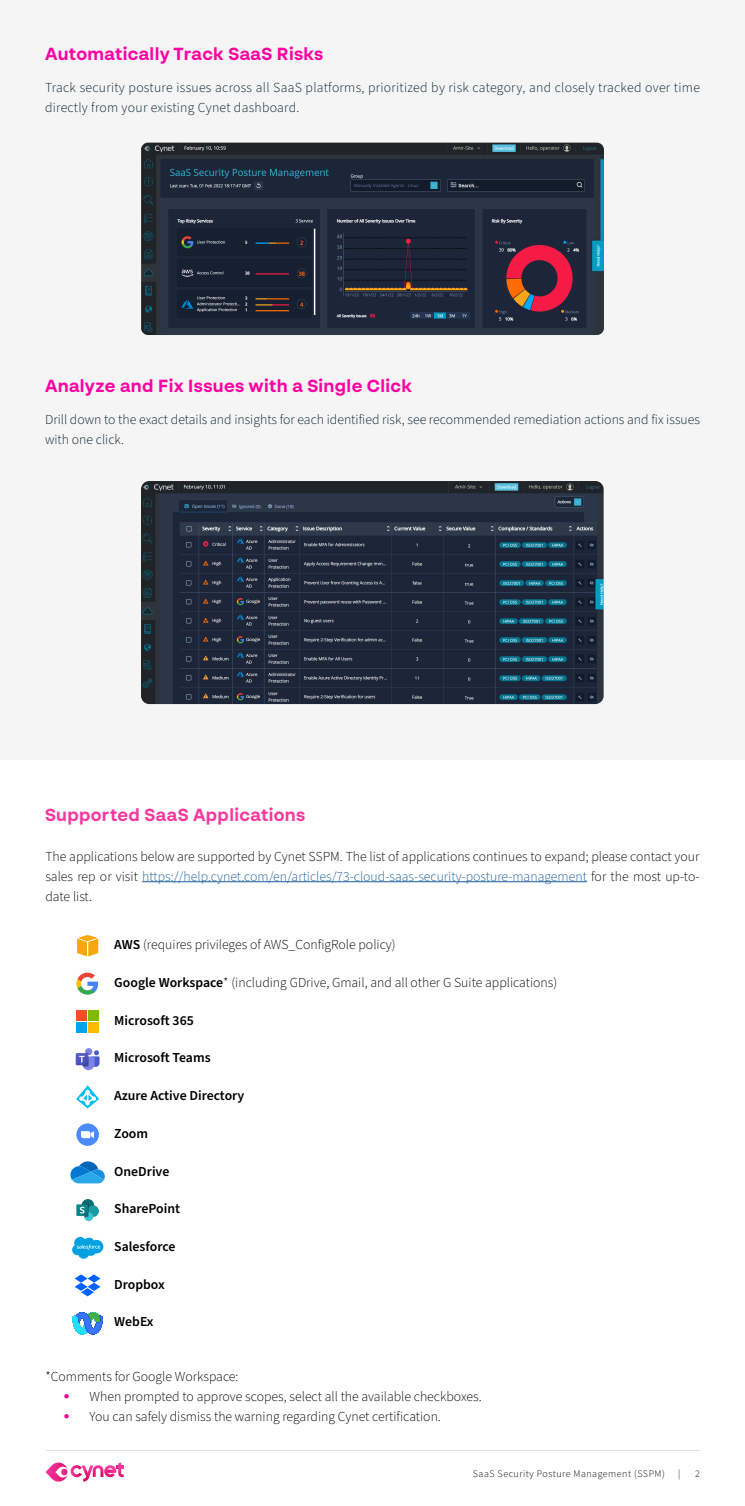
<style>
.page{position:relative;width:745px;height:1506px;background:#fff}
.page>*{position:absolute;margin:0;border:0;box-sizing:border-box;transform-origin:0 0}
.t1{font:700 17.5px "BR Sonoma";letter-spacing:.02em;color:#ff00a3}
.t2{font:700 17.5px "BR Sonoma";letter-spacing:.02em;color:#f9379f}
.body{font:300 13.75px/20px "Source Sans Pro";color:#000;text-align:justify}
.t3{font:300 13.75px/20px "Source Sans Pro";letter-spacing:.01em;color:#001c2c}
.body-2{font:600 13.75px "Source Sans Pro";color:#000}
.t4{font:300 10px "Source Sans Pro";letter-spacing:.05em;color:#000}
.s1{color:#175d9e}
.s2{font-weight:600}
.s3{font-family:"BR Sonoma";font-weight:600;color:#ed028c}
</style>
<div class="page">
<div style="left:0;top:0;width:744px;height:759px;background:#f5f5f5"></div>
<img style="left:141px;top:143px;width:462px;height:192px">
<hr style="left:142px;top:881px;width:444px;height:1px;background:#175d9e">
<svg style="left:45px;top:1462px;width:79px;height:20px"></svg>
<hr style="left:46px;top:1450px;width:653px;height:1px;background:#e3e0e6">
<img style="left:141px;top:481px;width:462px;height:223px">
<svg style="left:76px;top:1085px;width:23px;height:23px"></svg>
<svg style="left:75px;top:1274px;width:25px;height:22px"></svg>
<div style="left:76px;top:1010px;width:11px;height:11px;background:#f25022"></div>
<div style="left:88px;top:1010px;width:11px;height:11px;background:#7fba00"></div>
<div style="left:76px;top:1022px;width:11px;height:10px;background:#00a4ef"></div>
<div style="left:88px;top:1022px;width:11px;height:10px;background:#ffb900"></div>
<div style="left:85px;top:1048px;width:7px;height:7px;background:#7b83eb;border-radius:50%"></div>
<svg style="left:76px;top:1050px;width:23px;height:20px"></svg>
<svg style="left:70px;top:1161px;width:35px;height:22px"></svg>
<svg style="left:72px;top:1237px;width:31px;height:22px"></svg>
<div style="left:82px;top:1199px;width:12px;height:13px;background:#036c70;border-radius:50%"></div>
<div style="left:87px;top:1205px;width:12px;height:12px;background:#1a9ba1;border-radius:50%"></div>
<svg style="left:84px;top:1212px;width:9px;height:9px"></svg>
<svg style="left:76px;top:1204px;width:13px;height:13px"></svg>
<svg style="left:72px;top:1312px;width:31px;height:22px"></svg>
<svg style="left:77px;top:1124px;width:22px;height:22px"></svg>
<svg style="left:76px;top:973px;width:22px;height:22px"></svg>
<svg style="left:77px;top:935px;width:21px;height:21px"></svg>
<h3 class="t1" style="left:45px;top:43px;width:279px">Automatically Track SaaS Risks</h3>
<h3 class="t3" style="left:45px;top:78px;width:656px">Track security posture issues across all SaaS platforms, prioritized by risk category, and closely tracked over time directly from your existing Cynet dashboard.</h3>
<h3 class="t1" style="left:45px;top:375px;width:368px">Analyze and Fix Issues with a Single Click</h3>
<h3 class="t3" style="left:45px;top:410px;width:656px">Drill down to the exact details and insights for each identified risk, see recommended remediation actions and fix issues with one click.</h3>
<h3 class="t2" style="left:45px;top:804px;width:262px">Supported SaaS Applications</h3>
<p class="body" style="left:45px;top:847px;width:655px">The applications below are supported by Cynet SSPM. The list of applications continues to expand; please contact your sales rep or visit <span class="s1">https://help.cynet.com/en/articles/73-cloud-saas-security-posture-management</span> for the most up-to&shy;date list.</p>
<p class="body" style="left:114px;top:935px;width:283px"><span class="s2">AWS</span> (requires privileges of AWS_ConfigRole policy)</p>
<p class="body" style="left:114px;top:973px;width:444px"><span class="s2">Google Workspace</span>* (including GDrive, Gmail, and all other G Suite applications)</p>
<p class="body-2" style="left:114px;top:1011px;width:81px">Microsoft 365</p>
<p class="body-2" style="left:114px;top:1049px;width:98px">Microsoft Teams</p>
<p class="body-2" style="left:114px;top:1086px;width:132px">Azure Active Directory</p>
<p class="body-2" style="left:114px;top:1124px;width:35px">Zoom</p>
<p class="body-2" style="left:114px;top:1162px;width:57px">OneDrive</p>
<p class="body-2" style="left:114px;top:1200px;width:67px">SharePoint</p>
<p class="body-2" style="left:114px;top:1237px;width:63px">Salesforce</p>
<p class="body-2" style="left:114px;top:1275px;width:52px">Dropbox</p>
<p class="body-2" style="left:114px;top:1313px;width:41px">WebEx</p>
<p class="body" style="left:45px;top:1366px;width:194px">*Comments for Google Workspace:</p>
<p class="body" style="left:63px;top:1386px;width:419px"><span class="s3">•</span> When prompted to approve scopes, select all the available checkboxes.</p>
<p class="body" style="left:63px;top:1406px;width:379px"><span class="s3">•</span> You can safely dismiss the warning regarding Cynet certification.</p>
<p class="t4" style="left:472px;top:1467px;width:193px">SaaS Security Posture Management (SSPM)</p>
<p class="t4" style="left:677px;top:1467px;width:4px">|</p>
<p class="t4" style="left:694px;top:1467px;width:6px">2</p>
</div>
